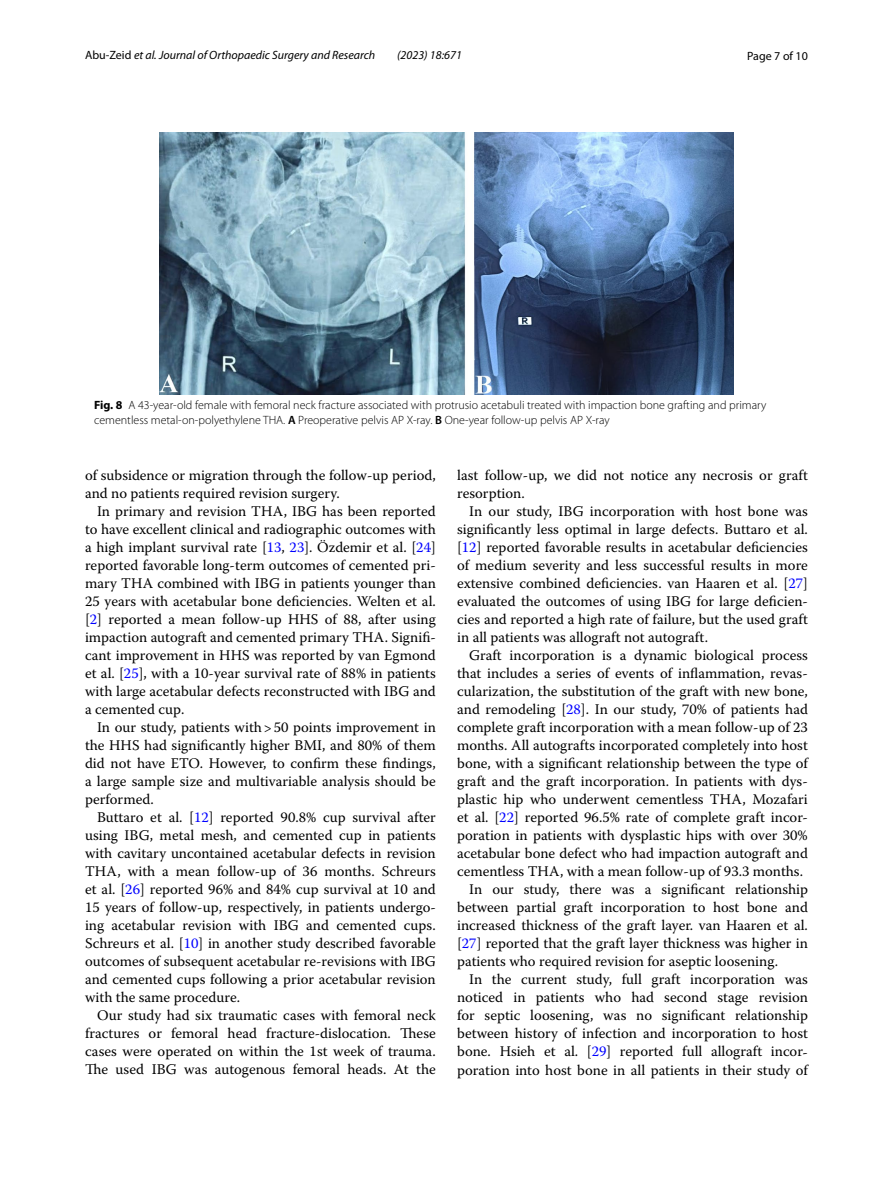
<style>
.page{position:relative;width:893px;height:1187px;background:#fff}
.page>*{position:absolute;margin:0;border:0;box-sizing:border-box;transform-origin:0 0}
.t1{font:14.7px/18px "Warnock Pro";color:#000;text-align:justify}
.t2{font:300 12px/15px "Myriad Pro";color:#000}
.t3{font:italic 12px "Myriad Pro";color:#000}
.t4{font:12px "Myriad Pro";color:#000}
.s1{font-style:normal}
.s2{font-weight:700}
.s3{font-weight:600}
.s4{color:#00f}
</style>
<div class="page">
<img style="left:159px;top:133px;width:575px;height:261px">
<p class="t3" style="left:85px;top:48px;width:292px"><span class="s1">Abu‑Zeid</span> et al. Journal of Orthopaedic Surgery and Research</p>
<p class="t3" style="left:397px;top:48px;width:66px">(2023) 18:671</p>
<p class="t4" style="left:747px;top:48px;width:62px">Page 7 of 10</p>
<p class="t2" style="left:94px;top:398px;width:674px"><span class="s2">Fig. 8</span> A 43-year-old female with femoral neck fracture associated with protrusio acetabuli treated with impaction bone grafting and primary cementless metal-on-polyethylene THA. <span class="s3">A</span> Preoperative pelvis AP X-ray. <span class="s3">B</span> One-year follow-up pelvis AP X-ray</p>
<p class="t1" style="left:85px;top:466px;width:352px">of subsidence or migration through the follow-up period, and no patients required revision surgery.</p>
<p class="t1" style="left:85px;top:502px;width:352px;text-indent:12px">In primary and revision THA, IBG has been reported to have excellent clinical and radiographic outcomes with a high implant survival rate [<span class="s4">13</span>, <span class="s4">23</span>]. Özdemir et al. [<span class="s4">24</span>] reported favorable long-term outcomes of cemented pri&shy;mary THA combined with IBG in patients younger than 25 years with acetabular bone deficiencies. Welten et al. [<span class="s4">2</span>] reported a mean follow-up HHS of 88, after using impaction autograft and cemented primary THA. Signifi&shy;cant improvement in HHS was reported by van Egmond et al. [<span class="s4">25</span>], with a 10-year survival rate of 88% in patients with large acetabular defects reconstructed with IBG and a cemented cup.</p>
<p class="t1" style="left:85px;top:718px;width:352px;text-indent:12px">In our study, patients with&gt;50 points improvement in the HHS had significantly higher BMI, and 80% of them did not have ETO. However, to confirm these findings, a large sample size and multivariable analysis should be performed.</p>
<p class="t1" style="left:85px;top:808px;width:352px;text-indent:12px">Buttaro et al. [<span class="s4">12</span>] reported 90.8% cup survival after using IBG, metal mesh, and cemented cup in patients with cavitary uncontained acetabular defects in revision THA, with a mean follow-up of 36 months. Schreurs et al. [<span class="s4">26</span>] reported 96% and 84% cup survival at 10 and 15 years of follow-up, respectively, in patients undergo&shy;ing acetabular revision with IBG and cemented cups.<br>Schreurs et al. [<span class="s4">10</span>] in another study described favorable outcomes of subsequent acetabular re-revisions with IBG and cemented cups following a prior acetabular revision with the same procedure.</p>
<p class="t1" style="left:85px;top:1006px;width:352px;text-indent:12px">Our study had six traumatic cases with femoral neck fractures or femoral head fracture-dislocation. These cases were operated on within the 1st week of trauma.<br>The used IBG was autogenous femoral heads. At the</p>
<p class="t1" style="left:457px;top:466px;width:352px">last follow-up, we did not notice any necrosis or graft resorption.</p>
<p class="t1" style="left:457px;top:502px;width:352px;text-indent:12px">In our study, IBG incorporation with host bone was significantly less optimal in large defects. Buttaro et al. [<span class="s4">12</span>] reported favorable results in acetabular deficiencies of medium severity and less successful results in more extensive combined deficiencies. van Haaren et al. [<span class="s4">27</span>] evaluated the outcomes of using IBG for large deficien&shy;cies and reported a high rate of failure, but the used graft in all patients was allograft not autograft.</p>
<p class="t1" style="left:469px;top:646px;width:340px">Graft incorporation is a dynamic biological process</p>
<p class="t1" style="left:457px;top:664px;width:352px">that includes a series of events of inflammation, revas-</p>
<p class="t1" style="left:457px;top:682px;width:352px">cularization, the substitution of the graft with new bone,</p>
<p class="t1" style="left:457px;top:700px;width:352px">and remodeling [<span class="s4">28</span>]. In our study, 70% of patients had</p>
<p class="t1" style="left:457px;top:718px;width:352px">complete graft incorporation with a mean follow-up of 23</p>
<p class="t1" style="left:457px;top:736px;width:352px">months. All autografts incorporated completely into host</p>
<p class="t1" style="left:457px;top:754px;width:352px">bone, with a significant relationship between the type of</p>
<p class="t1" style="left:457px;top:772px;width:352px">graft and the graft incorporation. In patients with dys-</p>
<p class="t1" style="left:457px;top:790px;width:352px">plastic hip who underwent cementless THA, Mozafari</p>
<p class="t1" style="left:457px;top:808px;width:352px">et al. [<span class="s4">22</span>] reported 96.5% rate of complete graft incor-</p>
<p class="t1" style="left:457px;top:826px;width:352px">poration in patients with dysplastic hips with over 30%</p>
<p class="t1" style="left:457px;top:844px;width:352px">acetabular bone defect who had impaction autograft and</p>
<p class="t1" style="left:457px;top:862px;width:348px">cementless THA, with a mean follow-up of 93.3 months.</p>
<p class="t1" style="left:469px;top:880px;width:340px">In our study, there was a significant relationship</p>
<p class="t1" style="left:457px;top:898px;width:352px">between partial graft incorporation to host bone and</p>
<p class="t1" style="left:457px;top:916px;width:352px">increased thickness of the graft layer. van Haaren et al.</p>
<p class="t1" style="left:457px;top:934px;width:352px">[<span class="s4">27</span>] reported that the graft layer thickness was higher in</p>
<p class="t1" style="left:457px;top:952px;width:323px">patients who required revision for aseptic loosening.</p>
<p class="t1" style="left:469px;top:970px;width:340px">In the current study, full graft incorporation was</p>
<p class="t1" style="left:457px;top:988px;width:352px">noticed in patients who had second stage revision</p>
<p class="t1" style="left:457px;top:1006px;width:352px">for septic loosening, was no significant relationship</p>
<p class="t1" style="left:457px;top:1024px;width:352px">between history of infection and incorporation to host</p>
<p class="t1" style="left:457px;top:1042px;width:352px">bone. Hsieh et al. [<span class="s4">29</span>] reported full allograft incor-</p>
<p class="t1" style="left:457px;top:1060px;width:352px">poration into host bone in all patients in their study of</p>
</div>
